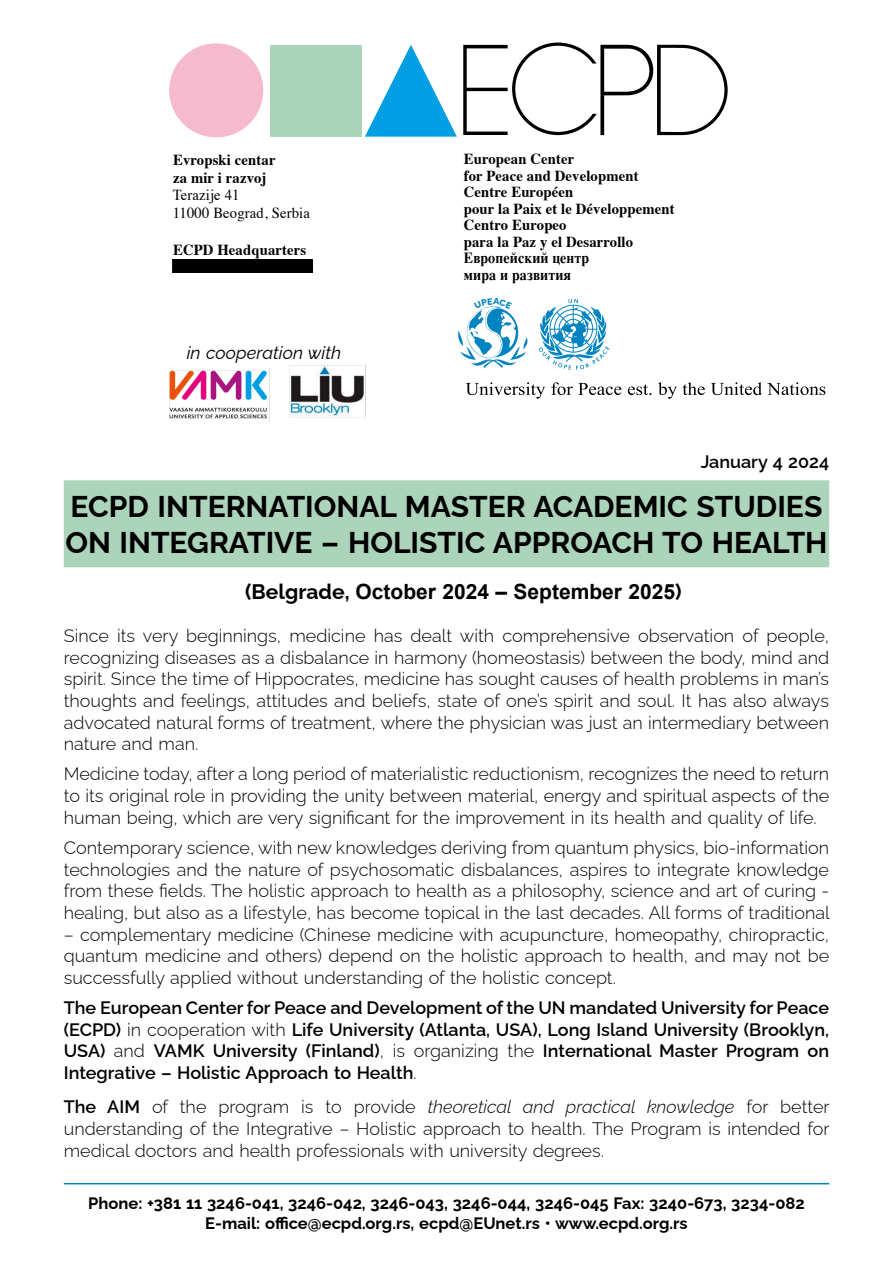
<style>
.page{position:relative;width:893px;height:1263px;background:#fff}
.page>*{position:absolute;margin:0;border:0;box-sizing:border-box;transform-origin:0 0}
.t1{font:700 30px/36px "Raleway";color:#000}
.t2{font:700 21px "Arial";color:#000}
.t3{font:300 18px/21.6px "Raleway";color:#000;text-align:justify}
.t4{font:600 18px/21.6px "Raleway";color:#000;text-align:justify}
.t5{font:italic 18px "Raleway";color:#000}
.t6{font:700 16.5px/19.8px "Raleway";color:#000;text-align:center}
.t7{font:700 15.3px/16.5px "Times";letter-spacing:.01em;color:#000;scale:.96 1}
.t8{font:15.3px/18px "Times";letter-spacing:.01em;color:#000;scale:.96 1}
.s1{font-family:"Raleway"}
.s2{font-weight:300}
.s3{font-weight:600}
.s4{font-style:italic}
</style>
<div class="page">
<hr style="left:64px;top:1183px;width:765px;height:1px;background:#0084c1">
<svg style="left:463px;top:43px;width:265px;height:92px"></svg>
<div style="left:173px;top:259px;width:139px;height:13px;background:#000"></div>
<div style="left:172px;top:259px;width:141px;height:14px;border:1px solid #000"></div>
<div style="left:270px;top:45px;width:91px;height:92px;background:#acd4bb"></div>
<svg style="left:365px;top:45px;width:92px;height:92px"></svg>
<div style="left:169px;top:43px;width:94px;height:94px;background:#f5bacd;border-radius:50%"></div>
<svg style="left:539px;top:299px;width:71px;height:71px"></svg>
<svg style="left:466px;top:382px;width:359px;height:17px"></svg>
<div style="left:64px;top:480px;width:765px;height:87px;background:#acd4bb"></div>
<img style="left:169px;top:370px;width:98px;height:49px">
<img style="left:289px;top:366px;width:77px;height:52px">
<svg style="left:458px;top:306px;width:69px;height:62px"></svg>
<p class="t7" style="left:173px;top:149px;width:108px;line-height:18px">Evropski centar za mir i razvoj</p>
<p class="t8" style="left:173px;top:185px;width:144px">Terazije 41<br>11000 Beograd, Serbia</p>
<p class="t7" style="left:173px;top:240px;width:140px">ECPD Headquarters</p>
<p class="t5" style="left:187px;top:339px;width:156px">in cooperation with</p>
<p class="t7" style="left:464px;top:149px;width:221px">European Center<br>for Peace and Development<br>Centre Européen<br>pour la Paix et le Développement<br>Centro Europeo<br>para la Paz y el Desarrollo<br>Европейский центр<br>мира и развития</p>
<p class="t4" style="left:701px;top:448px;width:130px">January 4 2024</p>
<h1 class="t1" style="left:65px;top:485px;width:764px">ECPD INTERNATIONAL MASTER ACADEMIC STUDIES<br>ON INTEGRATIVE – HOLISTIC APPROACH TO HEALTH</h1>
<p class="t2" style="left:245px;top:577px;width:438px"><span class="s1">(Belgrade,</span> October 2024 – September 2025<span class="s1">)</span></p>
<p class="t3" style="left:64px;top:623px;width:767px">Since its very beginnings, medicine has dealt with comprehensive observation of people, recognizing diseases as a disbalance in harmony (homeostasis) between the body, mind and spirit. Since the time of Hippocrates, medicine has sought causes of health problems in man’s thoughts and feelings, attitudes and beliefs, state of one’s spirit and soul. It has also always advocated natural forms of treatment, where the physician was just an intermediary between nature and man.</p>
<p class="t3" style="left:64px;top:761px;width:767px">Medicine today, after a long period of materialistic reductionism, recognizes the need to return to its original role in providing the unity between material, energy and spiritual aspects of the human being, which are very significant for the improvement in its health and quality of life.</p>
<p class="t3" style="left:64px;top:835px;width:767px">Contemporary science, with new knowledges deriving from quantum physics, bio-information technologies and the nature of psychosomatic disbalances, aspires to integrate knowledge from these fields. The holistic approach to health as a philosophy, science and art of curing - healing, but also as a lifestyle, has become topical in the last decades. All forms of traditional</p>
<p class="t3" style="left:64px;top:921px;width:767px">– complementary medicine (Chinese medicine with acupuncture, homeopathy, chiropractic, quantum medicine and others) depend on the holistic approach to health, and may not be successfully applied without understanding of the holistic concept.</p>
<p class="t4" style="left:64px;top:995px;width:767px">The European Center for Peace and Development of the UN mandated University for Peace (ECPD) <span class="s2">in cooperation with</span> Life University (Atlanta, USA), Long Island University (Brooklyn, USA) <span class="s2">and</span> VAMK University (Finland)<span class="s2">, is organizing the</span> International Master Program on Integrative – Holistic Approach to Health<span class="s2">.</span></p>
<p class="t3" style="left:64px;top:1094px;width:767px"><span class="s3">The AIM</span> of the program is to provide <span class="s4">theoretical and practical knowledge</span> for better understanding of the Integrative – Holistic approach to health. The Program is intended for medical doctors and health professionals with university degrees.</p>
<p class="t6" style="left:88px;top:1192px;width:718px">Phone: +381 11 3246-041, 3246-042, 3246-043, 3246-044, 3246-045 Fax: 3240-673, 3234-082<br>E-mail: office@ecpd.org.rs, ecpd@EUnet.rs • www.ecpd.org.rs</p>
</div>
